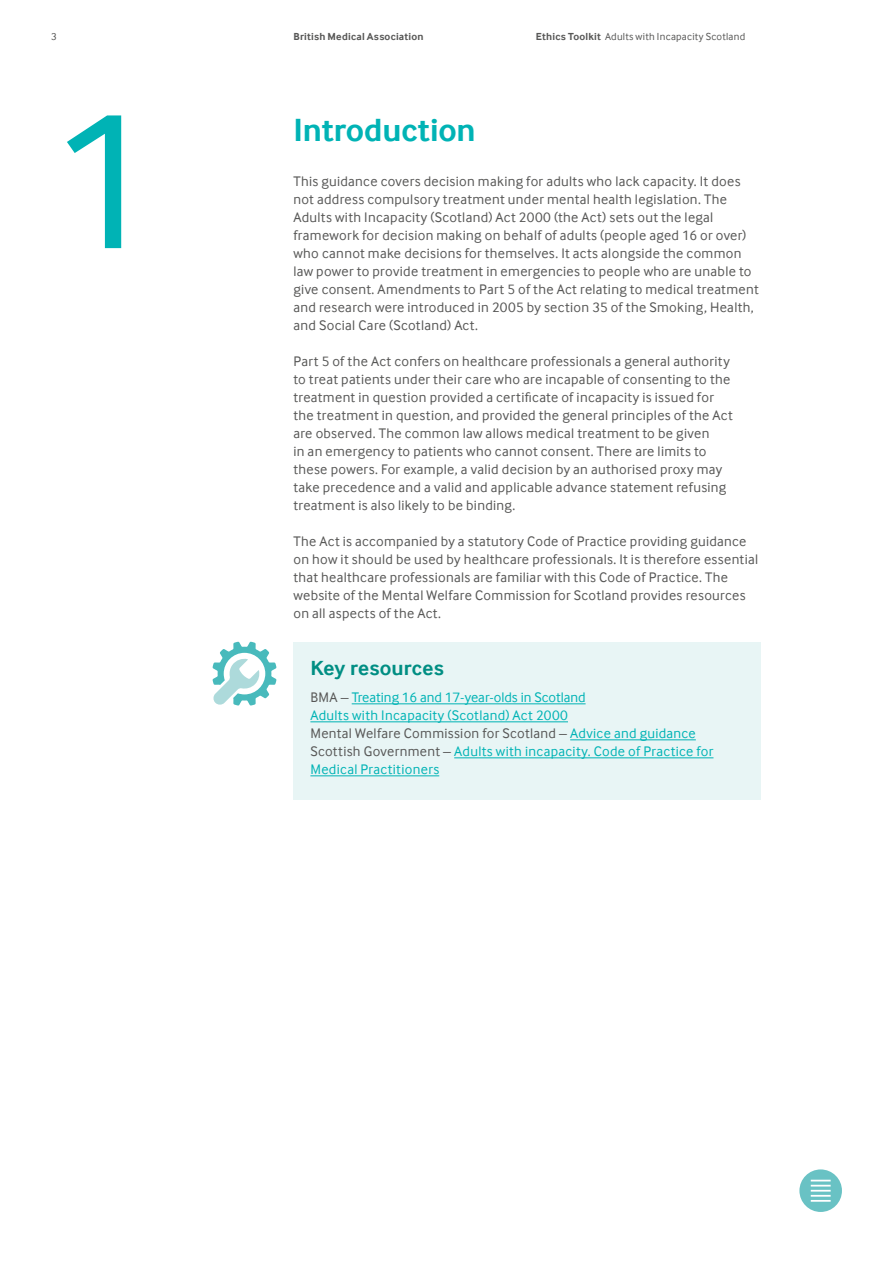
<style>
.page{position:relative;width:893px;height:1263px;background:#fff}
.page>*{position:absolute;margin:0;border:0;box-sizing:border-box;transform-origin:0 0}
.t1{font:201px "Inter Face";color:#00b3b5}
.t2{font:700 33px "Inter Face";letter-spacing:-.005em;color:#00b3b5}
.t3{font:700 21px "Inter Face";letter-spacing:.01em;color:#008e83}
.t4{font:14.25px/18px "Inter Face";letter-spacing:.02em;color:#575756}
.t5{font:14.25px/18px "Inter Face";letter-spacing:.02em;color:#00b3b5}
.t6{font:10.5px "Inter Face";letter-spacing:.025em;color:#575756}
.t7{font:700 10.5px "Inter Face";letter-spacing:.02em;color:#575756}
.s1{font-weight:700}
.s2{color:#575756}
</style>
<div class="page">
<div style="left:799px;top:1169px;width:43px;height:43px;background:#69c2c4;border-radius:50%"></div>
<svg style="left:811px;top:1180px;width:20px;height:11px"></svg>
<hr style="left:811px;top:1195px;width:20px;height:2px;background:#fff">
<hr style="left:811px;top:1200px;width:20px;height:2px;background:#fff">
<div style="left:293px;top:642px;width:468px;height:158px;background:#e8f5f5"></div>
<hr style="left:352px;top:703px;width:234px;height:1px;background:#00b3b5">
<hr style="left:310px;top:721px;width:258px;height:1px;background:#00b3b5">
<hr style="left:570px;top:739px;width:126px;height:1px;background:#00b3b5">
<hr style="left:454px;top:757px;width:259px;height:1px;background:#00b3b5">
<hr style="left:310px;top:775px;width:129px;height:1px;background:#00b3b5">
<svg style="left:213px;top:642px;width:63px;height:64px"></svg>
<p class="t6" style="left:51px;top:31px;width:7px">3</p>
<p class="t7" style="left:293px;top:30px;width:132px">British Medical Association</p>
<p class="t6" style="left:536px;top:31px;width:211px"><span class="s1">Ethics Toolkit</span> Adults with Incapacity Scotland</p>
<h1 class="t1" style="left:51px;top:67px;width:110px">1</h1>
<h2 class="t2" style="left:293px;top:111px;width:184px">Introduction</h2>
<p class="t4" style="left:293px;top:172px;width:467px">This guidance covers decision making for adults who lack capacity. It does not address compulsory treatment under mental health legislation. The Adults with Incapacity (Scotland) Act 2000 (the Act) sets out the legal framework for decision making on behalf of adults (people aged 16 or over) who cannot make decisions for themselves. It acts alongside the common law power to provide treatment in emergencies to people who are unable to give consent. Amendments to Part 5 of the Act relating to medical treatment and research were introduced in 2005 by section 35 of the Smoking, Health, and Social Care (Scotland) Act.</p>
<p class="t4" style="left:293px;top:352px;width:441px">Part 5 of the Act confers on healthcare professionals a general authority to treat patients under their care who are incapable of consenting to the treatment in question provided a certificate of incapacity is issued for the treatment in question, and provided the general principles of the Act are observed. The common law allows medical treatment to be given<br>in an emergency to patients who cannot consent. There are limits to these powers. For example, a valid decision by an authorised proxy may take precedence and a valid and applicable advance statement refusing treatment is also likely to be binding.</p>
<p class="t4" style="left:293px;top:532px;width:466px">The Act is accompanied by a statutory Code of Practice providing guidance on how it should be used by healthcare professionals. It is therefore essential that healthcare professionals are familiar with this Code of Practice. The website of the Mental Welfare Commission for Scotland provides resources on all aspects of the Act.</p>
<h3 class="t3" style="left:310px;top:656px;width:135px">Key resources</h3>
<p class="t5" style="left:310px;top:688px;width:405px"><span class="s2">BMA –</span> Treating 16 and 17-year-olds in Scotland<br>Adults with Incapacity (Scotland) Act 2000<br><span class="s2">Mental Welfare Commission for Scotland –</span> Advice and guidance <span class="s2">Scottish Government –</span> Adults with incapacity. Code of Practice for Medical Practitioners</p>
</div>
